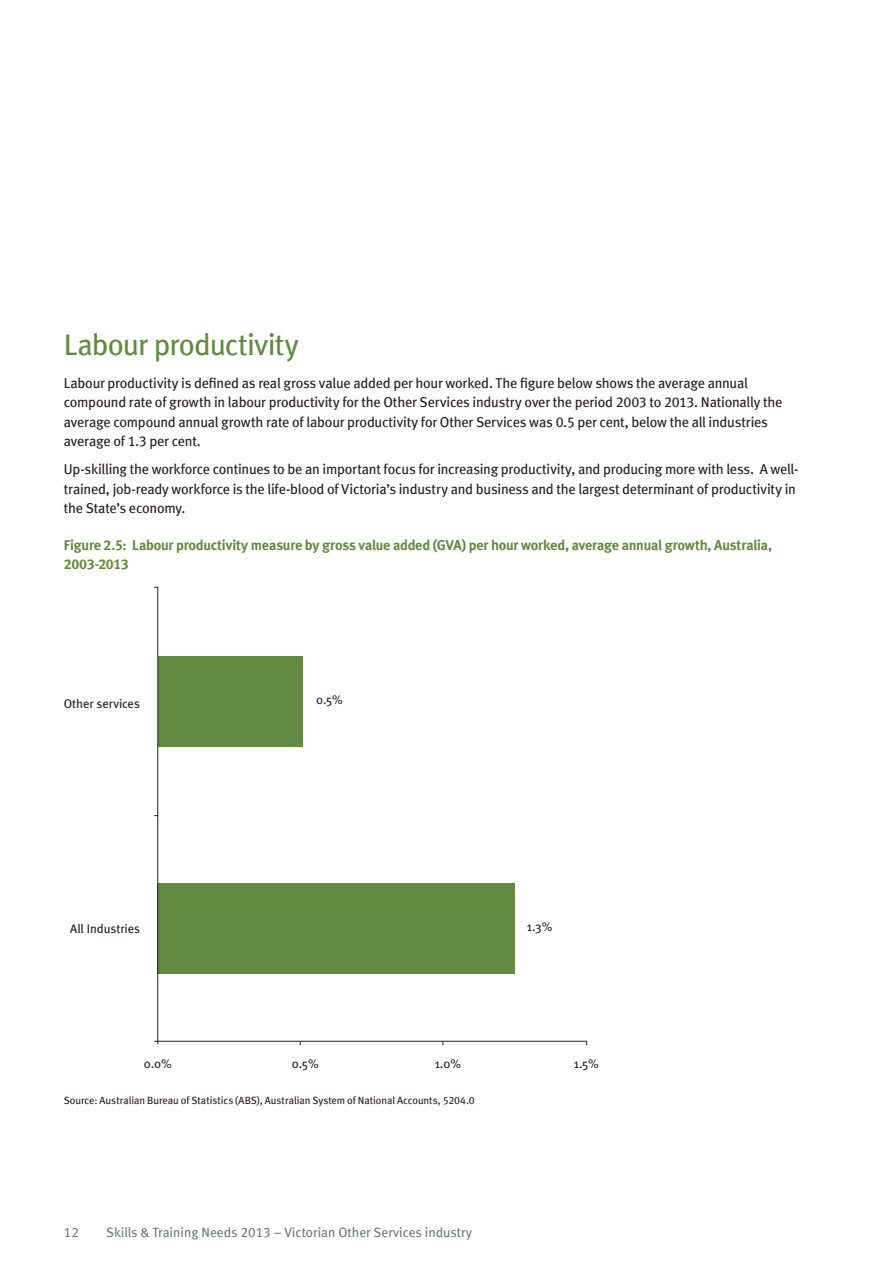
<style>
.page{position:relative;width:893px;height:1263px;background:#fff}
.page>*{position:absolute;margin:0;border:0;box-sizing:border-box;transform-origin:0 0}
.t1{font:30px "Meta Book LF";letter-spacing:-.025em;color:#638a42}
.t2{font:14.25px/19.5px "Meta Book LF";letter-spacing:-.015em;color:#231f20}
.t3{font:14.25px/19.5px "Meta Bold LF";letter-spacing:-.015em;color:#638a42}
.t4{font:13.5px "Meta Book LF";color:#76787b}
.t5{font:12.6px "Meta";letter-spacing:-.005em;color:#231f20}
.t6{font:10.5px "Meta Book LF";letter-spacing:-.005em;color:#231f20}
</style>
<div class="page">
<div style="left:158px;top:656px;width:145px;height:90px;background:#638a42"></div>
<div style="left:158px;top:882px;width:357px;height:91px;background:#638a42"></div>
<hr style="left:157px;top:587px;width:1px;height:457px;background:#231f20">
<hr style="left:154px;top:1041px;width:433px;height:1px;background:#231f20">
<h1 class="t1" style="left:64px;top:327px;width:237px">Labour productivity</h1>
<p class="t2" style="left:64px;top:373px;width:720px">Labour productivity is defined as real gross value added per hour worked. The figure below shows the average annual compound rate of growth in labour productivity for the Other Services industry over the period 2003 to 2013. Nationally the average compound annual growth rate of labour productivity for Other Services was 0.5 per cent, below the all industries average of 1.3 per cent.</p>
<p class="t2" style="left:64px;top:459px;width:736px">Up-skilling the workforce continues to be an important focus for increasing productivity, and producing more with less. A well&shy;trained, job-ready workforce is the life-blood of Victoria’s industry and business and the largest determinant of productivity in the State’s economy.</p>
<p class="t3" style="left:64px;top:535px;width:710px">Figure 2.5: Labour productivity measure by gross value added (GVA) per hour worked, average annual growth, Australia,<br>2003-2013</p>
<p class="t5" style="left:64px;top:696px;width:78px">Other services</p>
<p class="t5" style="left:316px;top:692px;width:28px">0.5%</p>
<p class="t5" style="left:70px;top:921px;width:71px">All Industries</p>
<p class="t5" style="left:527px;top:919px;width:27px">1.3%</p>
<p class="t5" style="left:144px;top:1056px;width:30px">0.0%</p>
<p class="t5" style="left:292px;top:1056px;width:28px">0.5%</p>
<p class="t5" style="left:435px;top:1056px;width:28px">1.0%</p>
<p class="t5" style="left:574px;top:1056px;width:27px">1.5%</p>
<p class="t6" style="left:64px;top:1094px;width:412px">Source: Australian Bureau of Statistics (ABS), Australian System of National Accounts, 5204.0</p>
<p class="t4" style="left:64px;top:1225px;width:17px">12</p>
<p class="t4" style="left:106px;top:1225px;width:367px">Skills &amp; Training Needs 2013 – Victorian Other Services industry</p>
</div>
